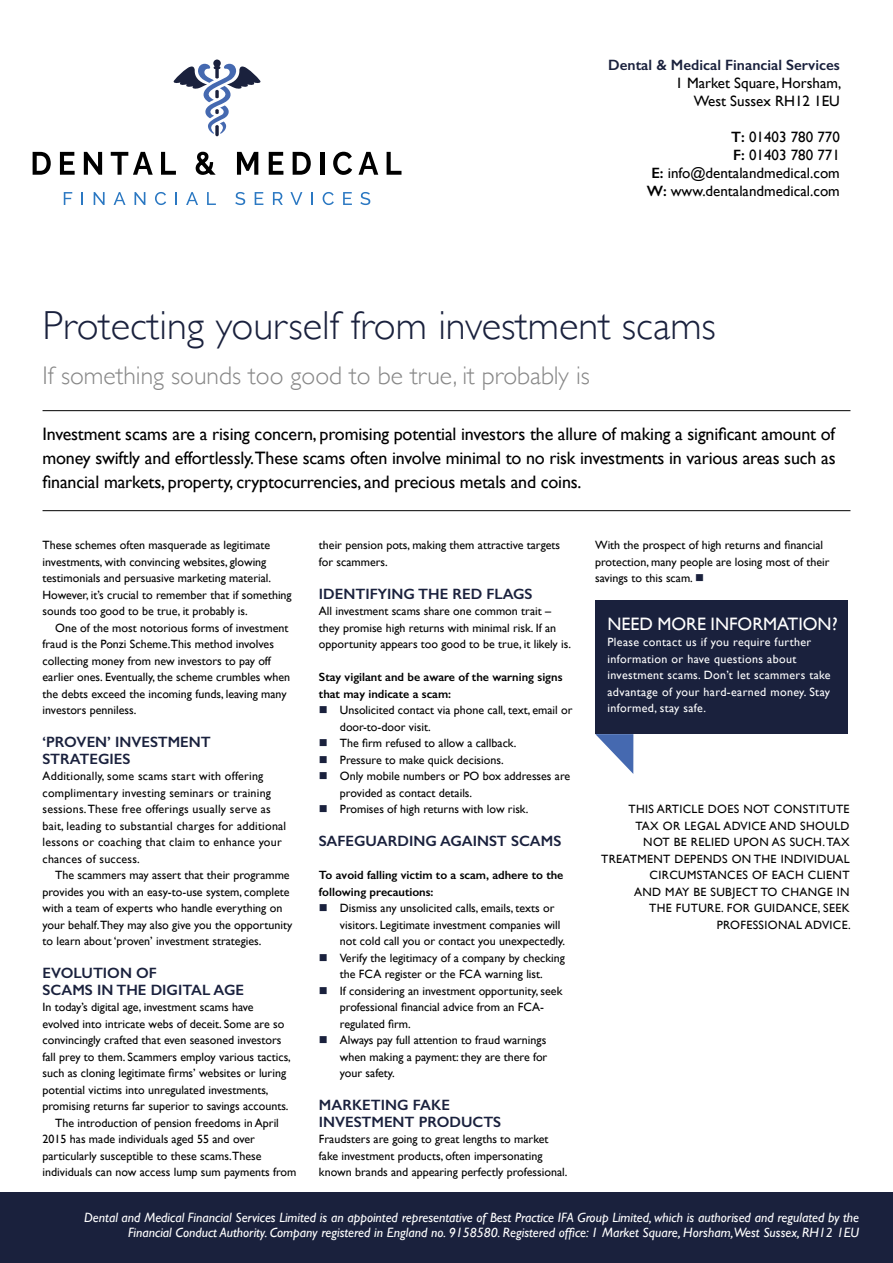
<style>
.page{position:relative;width:893px;height:1263px;background:#fff}
.page>*{position:absolute;margin:0;border:0;box-sizing:border-box;transform-origin:0 0}
.t1{font:300 40.5px "Gill Sans";color:#1a213d}
.t2{font:300 25.5px "Gill Sans";color:#878787}
.t3{font:18px/24px "Gill Sans";letter-spacing:-.01em;color:#000;text-align:justify}
.t4{font:18px "Gill Sans";color:#fff}
.t5{font:600 15px/16.5px "Gill Sans";color:#1a213d}
.t6{font:15px/18px "Gill Sans";color:#000;text-align:right}
.t7{font:italic 13.5px/15px "Gill Sans";color:#fff;text-align:right}
.t8{font:12px/16.5px "Gill Sans";color:#000}
.t9{font:12px/16.5px "Gill Sans";letter-spacing:.02em;color:#000}
.t10{font:12px/16.5px "Gill Sans";letter-spacing:.03em;color:#000;text-align:right}
.t11{font:12px/16.5px "Gill Sans";letter-spacing:.03em;color:#fff}
.t12{font:600 12px/16.5px "Gill Sans";color:#000}
.s1{font-weight:600}
.s2{color:#1a213d}
</style>
<div class="page">
<hr style="left:43px;top:410px;width:807px;height:1px;background:#000">
<hr style="left:43px;top:510px;width:807px;height:1px;background:#000">
<svg style="left:595px;top:734px;width:38px;height:40px"></svg>
<div style="left:595px;top:600px;width:253px;height:134px;background:#1a213d"></div>
<div style="left:0;top:1192px;width:893px;height:71px;background:#1a213d"></div>
<svg style="left:33px;top:152px;width:18px;height:23px"></svg>
<svg style="left:60px;top:152px;width:15px;height:23px"></svg>
<svg style="left:84px;top:152px;width:18px;height:23px"></svg>
<svg style="left:111px;top:152px;width:42px;height:23px"></svg>
<svg style="left:161px;top:152px;width:15px;height:23px"></svg>
<svg style="left:196px;top:152px;width:20px;height:23px"></svg>
<svg style="left:237px;top:152px;width:21px;height:23px"></svg>
<svg style="left:269px;top:152px;width:14px;height:23px"></svg>
<svg style="left:293px;top:152px;width:18px;height:23px"></svg>
<hr style="left:320px;top:152px;width:4px;height:23px;background:#000">
<svg style="left:333px;top:152px;width:19px;height:23px"></svg>
<svg style="left:358px;top:152px;width:20px;height:23px"></svg>
<svg style="left:387px;top:152px;width:14px;height:23px"></svg>
<svg style="left:64px;top:192px;width:8px;height:13px"></svg>
<svg style="left:82px;top:192px;width:1px;height:13px"></svg>
<svg style="left:94px;top:192px;width:11px;height:13px"></svg>
<svg style="left:114px;top:192px;width:12px;height:13px"></svg>
<svg style="left:135px;top:192px;width:10px;height:13px"></svg>
<svg style="left:155px;top:192px;width:11px;height:13px"></svg>
<svg style="left:175px;top:192px;width:2px;height:13px"></svg>
<svg style="left:186px;top:192px;width:12px;height:13px"></svg>
<svg style="left:207px;top:192px;width:9px;height:13px"></svg>
<svg style="left:235px;top:192px;width:10px;height:13px"></svg>
<svg style="left:255px;top:192px;width:8px;height:13px"></svg>
<svg style="left:273px;top:192px;width:10px;height:13px"></svg>
<svg style="left:290px;top:192px;width:12px;height:13px"></svg>
<svg style="left:311px;top:192px;width:2px;height:13px"></svg>
<svg style="left:323px;top:192px;width:11px;height:13px"></svg>
<svg style="left:343px;top:192px;width:9px;height:13px"></svg>
<svg style="left:360px;top:192px;width:10px;height:13px"></svg>
<svg style="left:173px;top:60px;width:88px;height:76px"></svg>
<p class="t5" style="left:608px;top:57px;width:233px">Dental &amp; Medical Financial Services</p>
<p class="t6" style="left:675px;top:74px;width:167px">1 Market Square, Horsham,<br>West Sussex RH12 1EU</p>
<p class="t6" style="left:647px;top:128px;width:195px"><span class="s1">T:</span> 01403 780 770<br><span class="s1">F:</span> 01403 780 771<br><span class="s1">E:</span> info@dentalandmedical.com<br><span class="s1">W:</span> www.dentalandmedical.com</p>
<h1 class="t1" style="left:43px;top:303px;width:675px">Protecting yourself from investment scams</h1>
<h2 class="t2" style="left:43px;top:361px;width:549px">If something sounds too good to be true, it probably is</h2>
<p class="t3" style="left:43px;top:422px;width:795px">Investment scams are a rising concern, promising potential investors the allure of making a significant amount of money swiftly and effortlessly.These scams often involve minimal to no risk investments in various areas such as financial markets, property, cryptocurrencies, and precious metals and coins.</p>
<p class="t8" style="left:43px;top:537px;width:251px">These schemes often masquerade as legitimate investments, with convincing websites, glowing testimonials and persuasive marketing material.<br>However, it’s crucial to remember that if something sounds too good to be true, it probably is.</p>
<p class="t8" style="left:43px;top:619px;width:249px;text-indent:13px">One of the most notorious forms of investment fraud is the Ponzi Scheme.This method involves collecting money from new investors to pay off earlier ones. Eventually, the scheme crumbles when the debts exceed the incoming funds, leaving many investors penniless.</p>
<p class="t5" style="left:43px;top:734px;width:170px">‘PROVEN’ INVESTMENT<br>STRATEGIES</p>
<p class="t9" style="left:43px;top:768px;width:245px">Additionally, some scams start with offering complimentary investing seminars or training sessions. These free offerings usually serve as bait, leading to substantial charges for additional lessons or coaching that claim to enhance your chances of success.</p>
<p class="t8" style="left:43px;top:867px;width:251px;text-indent:13px">The scammers may assert that their programme provides you with an easy-to-use system, complete with a team of experts who handle everything on your behalf.They may also give you the opportunity to learn about ‘proven’ investment strategies.</p>
<p class="t5" style="left:43px;top:965px;width:203px">EVOLUTION OF<br>SCAMS IN THE DIGITAL AGE</p>
<p class="t8" style="left:43px;top:999px;width:212px">In today’s digital age, investment scams have</p>
<p class="t8" style="left:43px;top:1015px;width:243px">evolved into intricate webs of deceit. Some are so</p>
<p class="t8" style="left:43px;top:1032px;width:240px">convincingly crafted that even seasoned investors</p>
<p class="t8" style="left:43px;top:1048px;width:250px">fall prey to them. Scammers employ various tactics,</p>
<p class="t8" style="left:43px;top:1065px;width:245px">such as cloning legitimate firms’ websites or luring</p>
<p class="t8" style="left:43px;top:1081px;width:228px">potential victims into unregulated investments,</p>
<p class="t8" style="left:43px;top:1098px;width:248px">promising returns far superior to savings accounts.</p>
<p class="t8" style="left:55px;top:1114px;width:225px">The introduction of pension freedoms in April</p>
<p class="t8" style="left:43px;top:1131px;width:214px">2015 has made individuals aged 55 and over</p>
<p class="t8" style="left:43px;top:1147px;width:221px">particularly susceptible to these scams.These</p>
<p class="t8" style="left:43px;top:1164px;width:255px">individuals can now access lump sum payments from</p>
<p class="t8" style="left:319px;top:537px;width:243px">their pension pots, making them attractive targets for scammers.</p>
<p class="t5" style="left:319px;top:585px;width:215px">IDENTIFYING THE RED FLAGS</p>
<p class="t8" style="left:319px;top:603px;width:254px">All investment scams share one common trait – they promise high returns with minimal risk. If an opportunity appears too good to be true, it likely is.</p>
<p class="t12" style="left:319px;top:669px;width:245px">Stay vigilant and be aware of the warning signs that may indicate a scam:</p>
<p class="t8" style="left:340px;top:702px;width:234px;text-indent:-21px"><span class="s2">■</span> Unsolicited contact via phone call, text, email or door-to-door visit.</p>
<p class="t8" style="left:319px;top:735px;width:199px"><span class="s2">■</span> The firm refused to allow a callback.</p>
<p class="t8" style="left:319px;top:751px;width:186px"><span class="s2">■</span> Pressure to make quick decisions.</p>
<p class="t8" style="left:340px;top:768px;width:232px;text-indent:-21px"><span class="s2">■</span> Only mobile numbers or PO box addresses are provided as contact details.</p>
<p class="t8" style="left:319px;top:801px;width:211px"><span class="s2">■</span> Promises of high returns with low risk.</p>
<p class="t5" style="left:319px;top:833px;width:244px">SAFEGUARDING AGAINST SCAMS</p>
<p class="t12" style="left:319px;top:867px;width:246px">To avoid falling victim to a scam, adhere to the following precautions:</p>
<p class="t8" style="left:340px;top:900px;width:227px;text-indent:-21px"><span class="s2">■</span> Dismiss any unsolicited calls, emails, texts or visitors. Legitimate investment companies will not cold call you or contact you unexpectedly.</p>
<p class="t8" style="left:319px;top:949px;width:248px;text-align:center"><span class="s2">■</span> Verify the legitimacy of a company by checking the FCA register or the FCA warning list.</p>
<p class="t8" style="left:340px;top:982px;width:224px;text-indent:-21px"><span class="s2">■</span> If considering an investment opportunity, seek professional financial advice from an FCA&shy;regulated firm.</p>
<p class="t8" style="left:340px;top:1032px;width:209px;text-align:justify;text-indent:-21px"><span class="s2">■</span> Always pay full attention to fraud warnings when making a payment: they are there for your safety.</p>
<p class="t5" style="left:319px;top:1097px;width:184px">MARKETING FAKE<br>INVESTMENT PRODUCTS</p>
<p class="t8" style="left:319px;top:1131px;width:250px">Fraudsters are going to great lengths to market fake investment products, often impersonating known brands and appearing perfectly professional.</p>
<p class="t8" style="left:595px;top:537px;width:236px">With the prospect of high returns and financial protection, many people are losing most of their savings to this scam. <span class="s2">■</span></p>
<h3 class="t4" style="left:607px;top:613px;width:232px">NEED MORE INFORMATION?</h3>
<p class="t11" style="left:607px;top:634px;width:225px">Please contact us if you require further information or have questions about investment scams. Don’t let scammers take advantage of your hard-earned money. Stay informed, stay safe.</p>
<p class="t10" style="left:601px;top:801px;width:251px">THIS ARTICLE DOES NOT CONSTITUTE<br>TAX OR LEGAL ADVICE AND SHOULD<br>NOT BE RELIED UPON AS SUCH. TAX<br>TREATMENT DEPENDS ON THE INDIVIDUAL<br>CIRCUMSTANCES OF EACH CLIENT<br>AND MAY BE SUBJECT TO CHANGE IN<br>THE FUTURE. FOR GUIDANCE, SEEK<br>PROFESSIONAL ADVICE.</p>
<p class="t7" style="left:84px;top:1210px;width:777px">Dental and Medical Financial Services Limited is an appointed representative of Best Practice IFA Group Limited, which is authorised and regulated by the<br>Financial Conduct Authority. Company registered in England no. 9158580. Registered office: 1 Market Square, Horsham,West Sussex, RH12 1EU</p>
</div>
